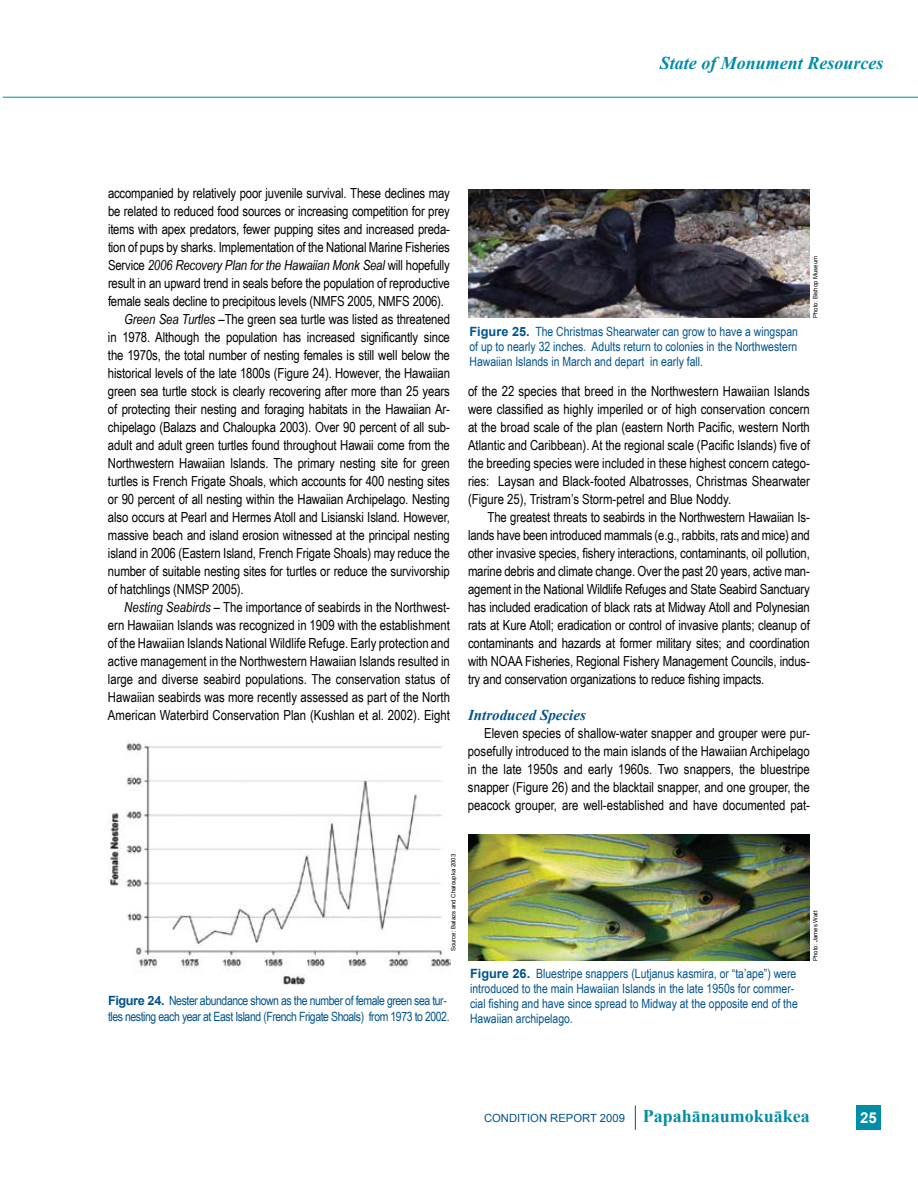
<style>
.page{position:relative;width:918px;height:1188px;background:#fff}
.page>*{position:absolute;margin:0;border:0;box-sizing:border-box;transform-origin:0 0}
.t1{font:italic 700 18px "Times New Roman";color:#008da8}
.t2{font:italic 700 15px "Times New Roman";color:#00538d}
.t3{font:700 15px "Arial";color:#fff}
.t4{font:13.8px/18px "Arial Narrow";letter-spacing:-.01em;color:#000;text-align:justify}
.t5{font:italic 13.8px "Arial Narrow";letter-spacing:-.015em;color:#000}
.t6{font:12.75px/15px "Arial Narrow";color:#00538d;text-align:justify}
.t7{font:12.75px/16.5px "Arial Narrow";letter-spacing:-.03em;color:#00538d}
.t8{font:11.25px "Arial";color:#00538e}
.t9{font:6px "Arial";color:#000}
.s1{font-style:normal}
.s2{font-style:italic}
.s3{font-family:"Arial";font-weight:700}
.s4{font-family:"Times New Roman";font-weight:700;font-size:18px;color:#008da8}
</style>
<div class="page">
<hr style="left:3px;top:97px;width:915px;height:1px;background:#008da8">
<div style="left:857px;top:1105px;width:24px;height:24px;background:#008da8"></div>
<svg style="left:635px;top:1106px;width:1px;height:24px"></svg>
<img style="left:108px;top:740px;width:342px;height:245px">
<img style="left:468px;top:189px;width:342px;height:129px">
<img style="left:468px;top:834px;width:342px;height:127px">
<h1 class="t1" style="left:660px;top:50px;width:225px">State of Monument Resources</h1>
<p class="t4" style="left:108px;top:184px;width:343px">accompanied by relatively poor juvenile survival. These declines may</p>
<p class="t4" style="left:108px;top:202px;width:343px">be related to reduced food sources or increasing competition for prey</p>
<p class="t4" style="left:108px;top:220px;width:344px">items with apex predators, fewer pupping sites and increased preda-</p>
<p class="t4" style="left:108px;top:238px;width:343px">tion of pups by sharks. Implementation of the National Marine Fisheries</p>
<p class="t5" style="left:108px;top:256px;width:343px"><span class="s1">Service</span> 2006 Recovery Plan for the Hawaiian Monk Seal <span class="s1">will hopefully</span></p>
<p class="t4" style="left:108px;top:274px;width:343px">result in an upward trend in seals before the population of reproductive</p>
<p class="t4" style="left:108px;top:292px;width:338px">female seals decline to precipitous levels (NMFS 2005, NMFS 2006).</p>
<p class="t4" style="left:124px;top:310px;width:327px"><span class="s2">Green Sea Turtles</span> –The green sea turtle was listed as threatened</p>
<p class="t4" style="left:108px;top:328px;width:343px">in 1978. Although the population has increased significantly since</p>
<p class="t4" style="left:108px;top:346px;width:343px">the 1970s, the total number of nesting females is still well below the</p>
<p class="t4" style="left:108px;top:364px;width:344px">historical levels of the late 1800s (Figure 24). However, the Hawaiian</p>
<p class="t4" style="left:108px;top:382px;width:343px">green sea turtle stock is clearly recovering after more than 25 years</p>
<p class="t4" style="left:108px;top:400px;width:343px">of protecting their nesting and foraging habitats in the Hawaiian Ar-</p>
<p class="t4" style="left:108px;top:418px;width:343px">chipelago (Balazs and Chaloupka 2003). Over 90 percent of all sub-</p>
<p class="t4" style="left:108px;top:436px;width:343px">adult and adult green turtles found throughout Hawaii come from the</p>
<p class="t4" style="left:108px;top:454px;width:343px">Northwestern Hawaiian Islands. The primary nesting site for green</p>
<p class="t4" style="left:108px;top:472px;width:343px">turtles is French Frigate Shoals, which accounts for 400 nesting sites</p>
<p class="t4" style="left:108px;top:490px;width:343px">or 90 percent of all nesting within the Hawaiian Archipelago. Nesting</p>
<p class="t4" style="left:108px;top:508px;width:343px">also occurs at Pearl and Hermes Atoll and Lisianski Island. However,</p>
<p class="t4" style="left:108px;top:526px;width:343px">massive beach and island erosion witnessed at the principal nesting</p>
<p class="t4" style="left:108px;top:544px;width:343px">island in 2006 (Eastern Island, French Frigate Shoals) may reduce the</p>
<p class="t4" style="left:108px;top:562px;width:343px">number of suitable nesting sites for turtles or reduce the survivorship</p>
<p class="t4" style="left:108px;top:580px;width:137px">of hatchlings (NMSP 2005).</p>
<p class="t4" style="left:124px;top:598px;width:327px"><span class="s2">Nesting Seabirds</span> – The importance of seabirds in the Northwest-</p>
<p class="t4" style="left:108px;top:616px;width:343px">ern Hawaiian Islands was recognized in 1909 with the establishment</p>
<p class="t4" style="left:108px;top:634px;width:343px">of the Hawaiian Islands National Wildlife Refuge. Early protection and</p>
<p class="t4" style="left:108px;top:652px;width:343px">active management in the Northwestern Hawaiian Islands resulted in</p>
<p class="t4" style="left:108px;top:670px;width:344px">large and diverse seabird populations. The conservation status of</p>
<p class="t4" style="left:108px;top:688px;width:344px">Hawaiian seabirds was more recently assessed as part of the North</p>
<p class="t4" style="left:108px;top:706px;width:343px">American Waterbird Conservation Plan (Kushlan et al. 2002). Eight</p>
<p class="t6" style="left:470px;top:324px;width:330px"><span class="s3">Figure 25.</span> The Christmas Shearwater can grow to have a wingspan of up to nearly 32 inches. Adults return to colonies in the Northwestern Hawaiian Islands in March and depart in early fall.</p>
<p class="t9" style="left:812px;top:318px;width:64px;rotate:-90deg">Photo: Bishop Museum</p>
<p class="t4" style="left:468px;top:382px;width:344px">of the 22 species that breed in the Northwestern Hawaiian Islands were classified as highly imperiled or of high conservation concern at the broad scale of the plan (eastern North Pacific, western North Atlantic and Caribbean). At the regional scale (Pacific Islands) five of the breeding species were included in these highest concern catego&shy;ries: Laysan and Black-footed Albatrosses, Christmas Shearwater (Figure 25), Tristram’s Storm-petrel and Blue Noddy.</p>
<p class="t4" style="left:468px;top:508px;width:343px;text-indent:20px">The greatest threats to seabirds in the Northwestern Hawaiian Is&shy;lands have been introduced mammals (e.g., rabbits, rats and mice) and other invasive species, fishery interactions, contaminants, oil pollution, marine debris and climate change. Over the past 20 years, active man&shy;agement in the National Wildlife Refuges and State Seabird Sanctuary has included eradication of black rats at Midway Atoll and Polynesian rats at Kure Atoll; eradication or control of invasive plants; cleanup of contaminants and hazards at former military sites; and coordination with NOAA Fisheries, Regional Fishery Management Councils, indus&shy;try and conservation organizations to reduce fishing impacts.</p>
<p class="t2" style="left:468px;top:705px;width:119px">Introduced Species</p>
<p class="t4" style="left:468px;top:724px;width:343px;text-indent:16px">Eleven species of shallow-water snapper and grouper were pur&shy;posefully introduced to the main islands of the Hawaiian Archipelago in the late 1950s and early 1960s. Two snappers, the bluestripe snapper (Figure 26) and the blacktail snapper, and one grouper, the peacock grouper, are well-established and have documented pat-</p>
<p class="t9" style="left:450px;top:951px;width:99px;rotate:-90deg">Source: Balazs and Chaloupka 2003</p>
<p class="t7" style="left:108px;top:992px;width:343px"><span class="s3">Figure 24.</span> Nester abundance shown as the number of female green sea tur&shy;tles nesting each year at East Island (French Frigate Shoals) from 1973 to 2002.</p>
<p class="t6" style="left:470px;top:965px;width:329px;text-align:left"><span class="s3">Figure 26.</span> Bluestripe snappers (Lutjanus kasmira, or “ta’ape”) were introduced to the main Hawaiian Islands in the late 1950s for commer&shy;cial fishing and have since spread to Midway at the opposite end of the Hawaiian archipelago.</p>
<p class="t9" style="left:812px;top:961px;width:52px;rotate:-90deg">Photo: James Watt</p>
<p class="t8" style="left:484px;top:1110px;width:327px">CONDITION REPORT 2009 <span class="s4">Papahānaumokuākea</span></p>
<p class="t3" style="left:860px;top:1107px;width:18px">25</p>
</div>
